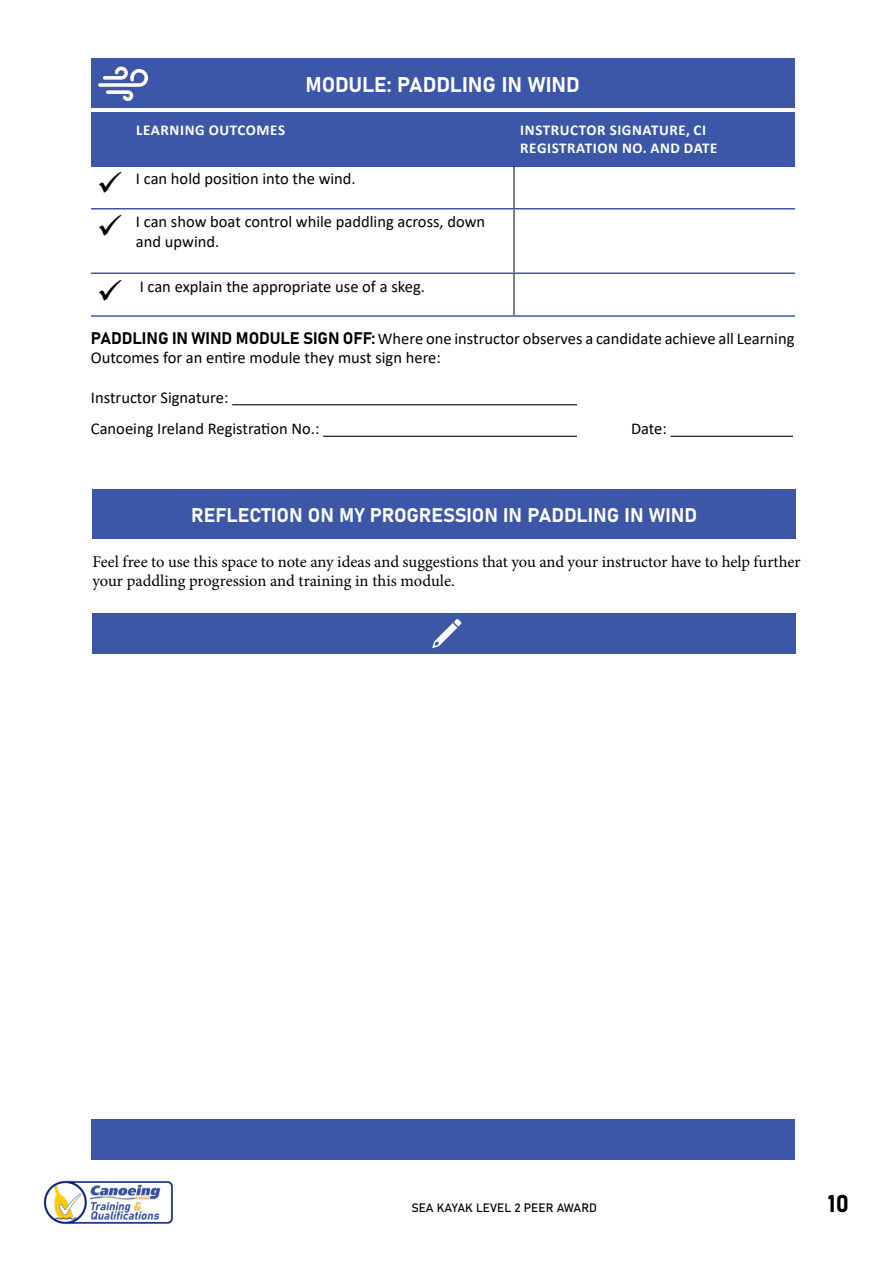
<style>
.page{position:relative;width:893px;height:1263px;background:#fff}
.page>*{position:absolute;margin:0;border:0;box-sizing:border-box;transform-origin:0 0}
.t1{font:24px "Bahnschrift";color:#000}
.Paragraph_Style_1{font:21px "Bahnschrift";color:#fff}
.Paragraph_Style_1-2{font:19.5px "Bahnschrift";color:#fff}
.Main_Text{font:16.5px/19.8px "Calibri";color:#000}
.Main_Text-2{font:16.5px/19.8px "Minion Pro";letter-spacing:-.005em;color:#000}
.Main_Text-3{font:700 15px/18px "Calibri";letter-spacing:.04em;color:#fff}
.Paragraph_Style_1-3{font:700 15px "Calibri";letter-spacing:.04em;color:#fff}
.t2{font:12px "Bahnschrift";color:#000}
.s1{font-family:"Bahnschrift"}
</style>
<div class="page">
<div style="left:91px;top:113px;width:703px;height:54px;background:#3c57a7"></div>
<hr style="left:514px;top:164px;width:281px;height:2px;background:#3c57a7">
<hr style="left:91px;top:208px;width:39px;height:1px;background:#3c57a7">
<hr style="left:91px;top:272px;width:39px;height:2px;background:#3c57a7">
<hr style="left:91px;top:315px;width:39px;height:2px;background:#3c57a7">
<hr style="left:514px;top:166px;width:1px;height:42px;background:#000">
<hr style="left:514px;top:209px;width:1px;height:63px;background:#000">
<hr style="left:514px;top:274px;width:1px;height:41px;background:#000">
<hr style="left:130px;top:208px;width:384px;height:1px;background:#3c57a7">
<hr style="left:514px;top:208px;width:281px;height:1px;background:#3c57a7">
<hr style="left:130px;top:272px;width:384px;height:2px;background:#3c57a7">
<hr style="left:514px;top:272px;width:281px;height:2px;background:#3c57a7">
<hr style="left:130px;top:315px;width:384px;height:2px;background:#3c57a7">
<hr style="left:514px;top:315px;width:281px;height:2px;background:#3c57a7">
<div style="left:91px;top:59px;width:703px;height:49px;background:#3c57a7"></div>
<hr style="left:232px;top:404px;width:345px;height:1px;background:#000">
<hr style="left:323px;top:436px;width:254px;height:1px;background:#000">
<hr style="left:671px;top:436px;width:122px;height:1px;background:#000">
<svg style="left:98px;top:67px;width:50px;height:34px"></svg>
<div style="left:92px;top:489px;width:704px;height:50px;background:#3c57a7"></div>
<div style="left:92px;top:613px;width:704px;height:41px;background:#3c57a7"></div>
<svg style="left:432px;top:619px;width:30px;height:29px"></svg>
<div style="left:91px;top:1119px;width:703px;height:41px;background:#3c57a7"></div>
<img style="left:43px;top:1180px;width:130px;height:45px">
<p class="Paragraph_Style_1" style="left:305px;top:68px;width:276px">MODULE: PADDLING IN WIND</p>
<p class="Paragraph_Style_1-3" style="left:136px;top:119px;width:150px">LEARNING OUTCOMES</p>
<p class="Main_Text-3" style="left:520px;top:120px;width:199px">INSTRUCTOR SIGNATURE, CI<br>REGISTRATION NO. AND DATE</p>
<p class="Main_Text" style="left:136px;top:168px;width:221px">I can hold position into the wind.</p>
<p class="Main_Text" style="left:136px;top:211px;width:351px">I can show boat control while paddling across, down and upwind.</p>
<p class="Main_Text" style="left:140px;top:276px;width:287px">I can explain the appropriate use of a skeg.</p>
<p class="Main_Text" style="left:91px;top:328px;width:705px"><span class="s1">PADDLING IN WIND MODULE SIGN OFF:</span> Where one instructor observes a candidate achieve all Learning<br>Outcomes for an entire module they must sign here:</p>
<p class="Main_Text" style="left:91px;top:387px;width:139px">Instructor Signature:</p>
<p class="Main_Text" style="left:91px;top:419px;width:230px">Canoeing Ireland Registration No.:</p>
<p class="Main_Text" style="left:631px;top:419px;width:37px">Date:</p>
<p class="Paragraph_Style_1-2" style="left:191px;top:500px;width:508px">REFLECTION ON MY PROGRESSION IN PADDLING IN WIND</p>
<p class="Main_Text-2" style="left:92px;top:552px;width:710px">Feel free to use this space to note any ideas and suggestions that you and your instructor have to help further your paddling progression and training in this module.</p>
<p class="t2" style="left:411px;top:1199px;width:187px">SEA KAYAK LEVEL 2 PEER AWARD</p>
<p class="t1" style="left:828px;top:1185px;width:23px">10</p>
</div>
